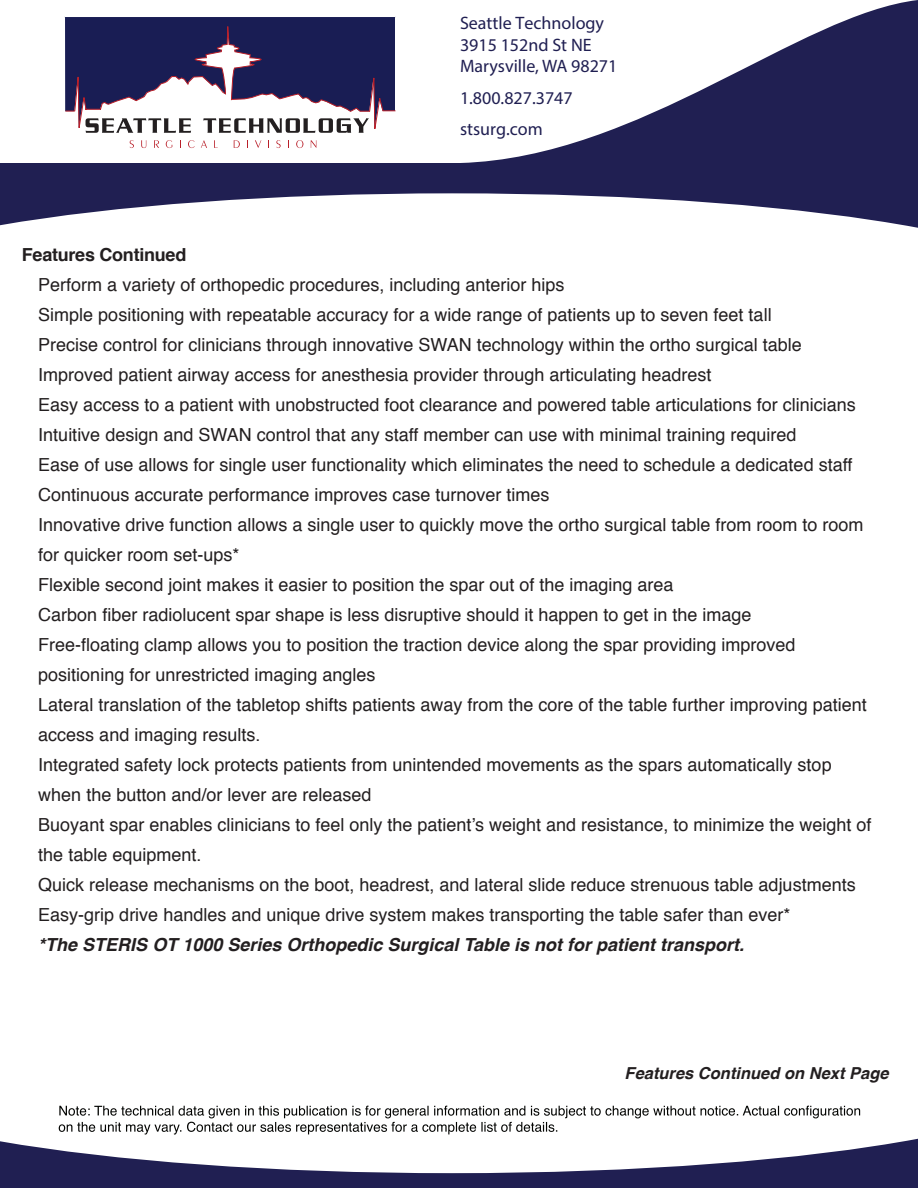
<style>
.page{position:relative;width:918px;height:1188px;background:#fff}
.page>*{position:absolute;margin:0;border:0;box-sizing:border-box;transform-origin:0 0}
.t1{font:18px/30px "Helvetica";color:#231f20}
.t2{font:18px/21.6px "Myriad Pro";color:#201f52}
.t3{font:italic 700 18px "Helvetica";color:#231f20}
.t4{font:700 18px "Helvetica";letter-spacing:-.015em;color:#231f20}
.t5{font:italic 700 16.5px "Helvetica";color:#231f20}
</style>
<div class="page">
<svg style="left:0;top:1139px;width:918px;height:49px;fill:#201f52"></svg>
<svg style="left:0;top:184px;width:918px;height:44px"></svg>
<svg style="left:461px;top:0;width:457px;height:163px"></svg>
<div style="left:0;top:163px;width:918px;height:21px;background:#201f52"></div>
<svg style="left:59px;top:1106px;width:801px;height:29px"></svg>
<svg style="left:65px;top:17px;width:331px;height:131px"></svg>
<p class="t2" style="left:460px;top:12px;width:159px">Seattle Technology<br>3915 152nd St NE<br>Marysville, WA 98271</p>
<p class="t2" style="left:460px;top:82px;width:114px;line-height:31.5px">1.800.827.3747 stsurg.com</p>
<p class="t4" style="left:22px;top:240px;width:166px">Features Continued</p>
<p class="t1" style="left:38px;top:270px;width:835px">Perform a variety of orthopedic procedures, including anterior hips<br>Simple positioning with repeatable accuracy for a wide range of patients up to seven feet tall<br>Precise control for clinicians through innovative SWAN technology within the ortho surgical table Improved patient airway access for anesthesia provider through articulating headrest<br>Easy access to a patient with unobstructed foot clearance and powered table articulations for clinicians Intuitive design and SWAN control that any staff member can use with minimal training required<br>Ease of use allows for single user functionality which eliminates the need to schedule a dedicated staff Continuous accurate performance improves case turnover times<br>Innovative drive function allows a single user to quickly move the ortho surgical table from room to room for quicker room set-ups*<br>Flexible second joint makes it easier to position the spar out of the imaging area<br>Carbon fiber radiolucent spar shape is less disruptive should it happen to get in the image<br>Free-floating clamp allows you to position the traction device along the spar providing improved positioning for unrestricted imaging angles<br>Lateral translation of the tabletop shifts patients away from the core of the table further improving patient access and imaging results.<br>Integrated safety lock protects patients from unintended movements as the spars automatically stop when the button and/or lever are released<br>Buoyant spar enables clinicians to feel only the patient’s weight and resistance, to minimize the weight of the table equipment.<br>Quick release mechanisms on the boot, headrest, and lateral slide reduce strenuous table adjustments Easy-grip drive handles and unique drive system makes transporting the table safer than ever*</p>
<p class="t3" style="left:38px;top:930px;width:707px">*The STERIS OT 1000 Series Orthopedic Surgical Table is not for patient transport.</p>
<p class="t5" style="left:625px;top:1060px;width:266px">Features Continued on Next Page</p>
</div>
